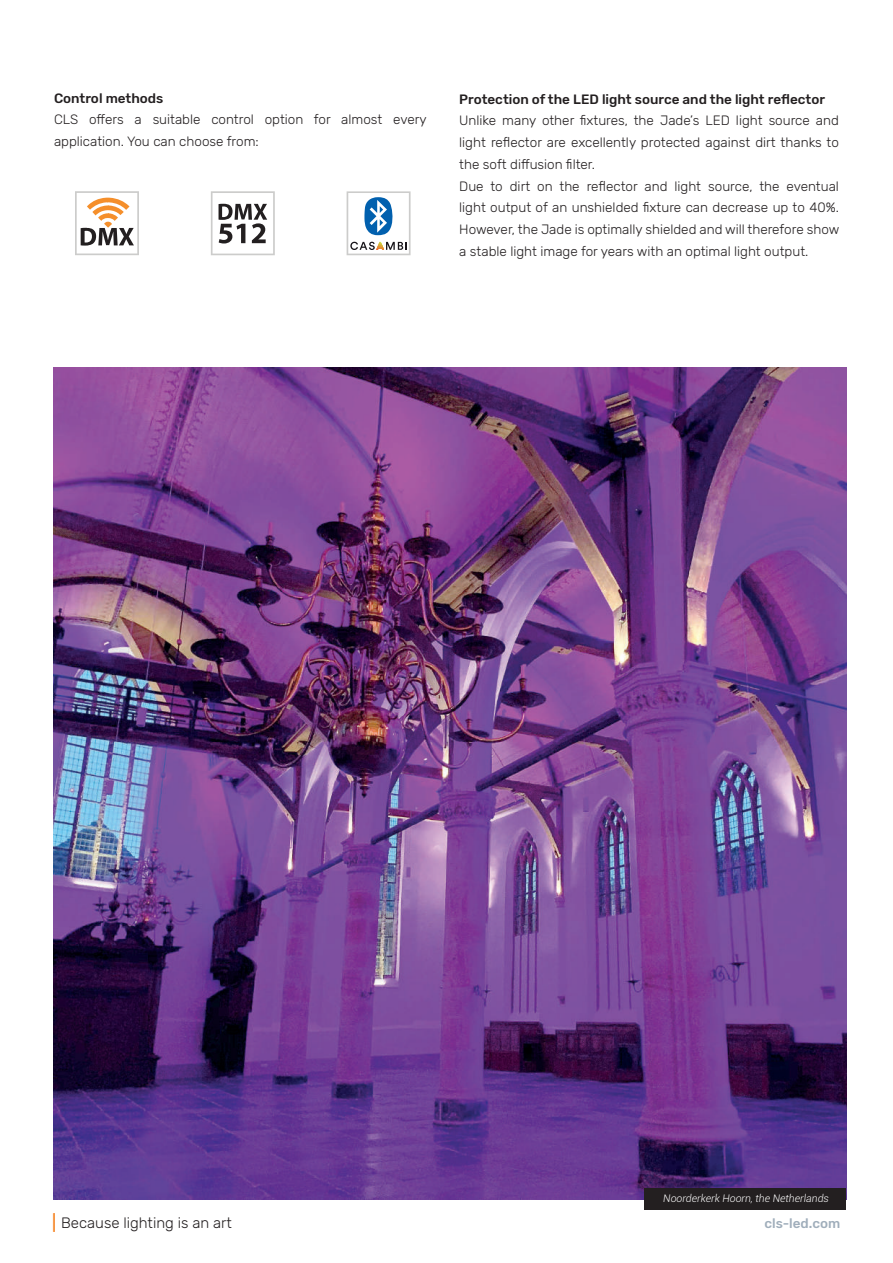
<style>
.page{position:relative;width:893px;height:1263px;background:#fff}
.page>*{position:absolute;margin:0;border:0;box-sizing:border-box;transform-origin:0 0}
.t1{font:300 27px "Rubik";color:#f58220}
.t2{font:300 15px "Rubik";color:#231f20}
.t3{font:300 13.5px/21.8px "Rubik";color:#231f20}
.t4{font:500 13.5px "Rubik";color:#231f20}
.t5{font:500 13.5px "Rubik";color:#a0aebb}
.t6{font:italic 300 10.5px "Roboto";color:#fff}
</style>
<div class="page">
<img style="left:53px;top:368px;width:793px;height:831px">
<div style="left:645px;top:1188px;width:201px;height:21px;background:#231f20"></div>
<svg style="left:347px;top:191px;width:64px;height:64px"></svg>
<svg style="left:211px;top:191px;width:64px;height:64px"></svg>
<svg style="left:75px;top:191px;width:64px;height:64px"></svg>
<p class="t4" style="left:54px;top:90px;width:111px">Control methods</p>
<p class="t3" style="left:54px;top:109px;width:374px">CLS offers a suitable control option for almost every application. You can choose from:</p>
<p class="t4" style="left:459px;top:91px;width:367px">Protection of the LED light source and the light reflector</p>
<p class="t3" style="left:459px;top:110px;width:382px">Unlike many other fixtures, the Jade’s LED light source and light reflector are excellently protected against dirt thanks to the soft diffusion filter.<br>Due to dirt on the reflector and light source, the eventual light output of an unshielded fixture can decrease up to 40%.<br>However, the Jade is optimally shielded and will therefore show a stable light image for years with an optimal light output.</p>
<p class="t6" style="left:663px;top:1191px;width:167px">Noorderkerk Hoorn, the Netherlands</p>
<h1 class="t1" style="left:51px;top:1207px;width:8px">I</h1>
<p class="t5" style="left:764px;top:1215px;width:78px">cls-led.com</p>
<p class="t2" style="left:61px;top:1214px;width:172px">Because lighting is an art</p>
</div>
